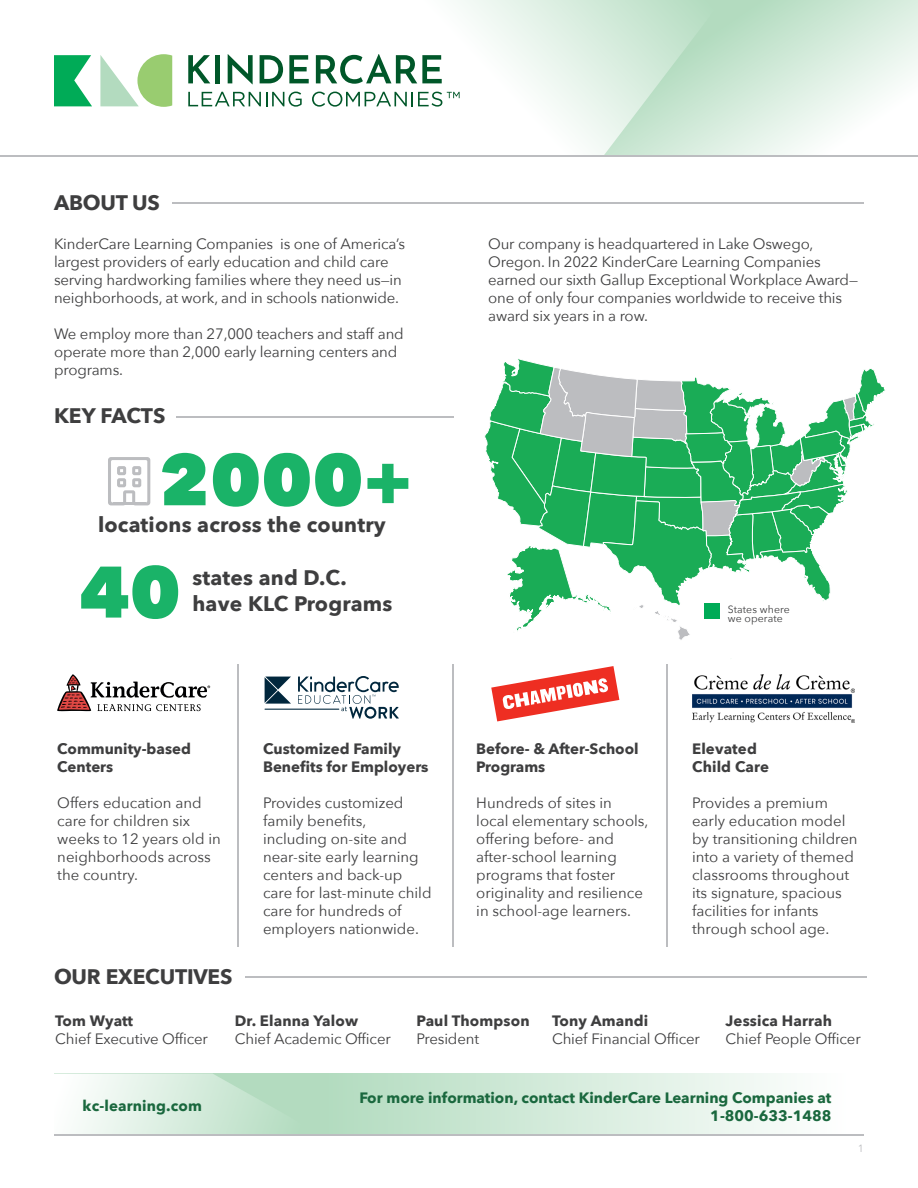
<style>
.page{position:relative;width:918px;height:1188px;background:#fff}
.page>*{position:absolute;margin:0;border:0;box-sizing:border-box;transform-origin:0 0}
.t1{font:800 72px "Avenir Next";letter-spacing:.01em;color:#1ab368}
.t2{font:700 21px/25.2px "Avenir Next";letter-spacing:.01em;color:#3e3e3f}
.t3{font:700 21px "Avenir Next";letter-spacing:-.01em;color:#3e3e3f}
.t4{font:15px/18px "Avenir Next";letter-spacing:-.01em;color:#3e3e3f}
.t5{font:700 15px/18px "Avenir Next";color:#3e3e3f}
.t6{font:700 15px/18px "Avenir Next";color:#1a683e;text-align:right}
.t7{font:10.5px/9px "Avenir Next";letter-spacing:.01em;color:#3e3e3f}
.t8{font:10.5px "Avenir Next";color:#bcbdc0}
.s1{font-family:"Proxima Nova Extrabld";font-weight:400}
</style>
<div class="page">
<svg style="left:322px;top:1074px;width:454px;height:60px;background:#d3eada"></svg>
<svg style="left:79px;top:1074px;width:243px;height:60px;background:#d1e9d9"></svg>
<svg style="left:0;top:0;width:604px;height:156px"></svg>
<svg style="left:54px;top:55px;width:38px;height:51px"></svg>
<svg style="left:100px;top:54px;width:72px;height:53px"></svg>
<svg style="left:188px;top:92px;width:114px;height:15px"></svg>
<svg style="left:312px;top:92px;width:148px;height:15px"></svg>
<svg style="left:188px;top:55px;width:22px;height:28px"></svg>
<hr style="left:216px;top:55px;width:4px;height:28px;background:#005729">
<svg style="left:228px;top:54px;width:25px;height:30px"></svg>
<svg style="left:260px;top:55px;width:23px;height:28px"></svg>
<svg style="left:289px;top:55px;width:20px;height:28px"></svg>
<svg style="left:316px;top:54px;width:126px;height:30px"></svg>
<svg style="left:484px;top:358px;width:401px;height:282px"></svg>
<svg style="left:604px;top:0;width:314px;height:156px"></svg>
<hr style="left:0;top:156px;width:918px;height:1px;background:#bcbdc0">
<hr style="left:54px;top:1134px;width:810px;height:1px;background:#bcbdc0">
<hr style="left:176px;top:416px;width:278px;height:2px;background:#bcbdc0">
<hr style="left:245px;top:976px;width:622px;height:1px;background:#bcbdc0">
<hr style="left:666px;top:664px;width:1px;height:282px;background:#bcbdc0">
<hr style="left:237px;top:664px;width:1px;height:282px;background:#bcbdc0">
<hr style="left:452px;top:664px;width:1px;height:282px;background:#bcbdc0">
<div style="left:704px;top:604px;width:15px;height:15px;background:#00ab57"></div>
<svg style="left:108px;top:457px;width:42px;height:48px"></svg>
<hr style="left:113px;top:502px;width:32px;height:3px;background:#bcbdc0">
<svg style="left:57px;top:674px;width:153px;height:37px"></svg>
<svg style="left:265px;top:677px;width:26px;height:27px"></svg>
<hr style="left:265px;top:709px;width:74px;height:1px;background:#01273d">
<svg style="left:298px;top:676px;width:101px;height:43px"></svg>
<svg style="left:491px;top:666px;width:128px;height:55px"></svg>
<hr style="left:172px;top:202px;width:692px;height:2px;background:#bcbdc0">
<img style="left:693px;top:674px;width:161px;height:48px">
<p class="t2" style="left:54px;top:190px;width:108px">ABOUT US</p>
<p class="t4" style="left:54px;top:235px;width:353px">KinderCare Learning Companies is one of America’s largest providers of early education and child care serving hardworking families where they need us—in neighborhoods, at work, and in schools nationwide.</p>
<p class="t4" style="left:54px;top:325px;width:351px">We employ more than 27,000 teachers and staff and operate more than 2,000 early learning centers and programs.</p>
<p class="t2" style="left:54px;top:402px;width:113px">KEY FACTS</p>
<p class="t1" style="left:159px;top:435px;width:254px">2000+</p>
<p class="t2" style="left:98px;top:511px;width:289px">locations across the country</p>
<p class="t2" style="left:192px;top:565px;width:201px">states and D.C. have KLC Programs</p>
<p class="t1" style="left:79px;top:548px;width:103px">40</p>
<p class="t4" style="left:488px;top:235px;width:371px">Our company is headquartered in Lake Oswego, Oregon. In 2022 KinderCare Learning Companies earned our sixth Gallup Exceptional Workplace Award— one of only four companies worldwide to receive this award six years in a row.</p>
<p class="t7" style="left:728px;top:604px;width:64px">States where we operate</p>
<p class="t5" style="left:57px;top:739px;width:135px">Community-based<br>Centers</p>
<p class="t4" style="left:57px;top:793px;width:165px">Offers education and care for children six weeks to 12 years old in neighborhoods across the country.</p>
<p class="t3" style="left:54px;top:958px;width:180px">OUR EXECUTIVES</p>
<p class="t5" style="left:263px;top:739px;width:140px">Customized Family</p>
<p class="t5" style="left:263px;top:757px;width:167px">Benefits for Employer<span class="s1">s</span></p>
<p class="t4" style="left:263px;top:793px;width:170px">Provides customized family benefits, including on-site and near-site early learning centers and back-up care for last-minute child care for hundreds of employers nationwide.</p>
<p class="t5" style="left:476px;top:739px;width:164px">Before- &amp; After-School<br>Programs</p>
<p class="t4" style="left:476px;top:793px;width:174px">Hundreds of sites in<br>local elementary schools, offering before- and after-school learning programs that foster originality and resilience in school-age learners.</p>
<p class="t5" style="left:692px;top:739px;width:66px">Elevated</p>
<p class="t5" style="left:692px;top:757px;width:78px">Child Care</p>
<p class="t4" style="left:692px;top:793px;width:167px">Provides a premium early education model by transitioning children into a variety of themed classrooms throughout its signature, spacious facilities for infants through school age.</p>
<p class="t5" style="left:55px;top:1012px;width:80px">Tom Wyatt</p>
<p class="t4" style="left:55px;top:1029px;width:154px">Chief Executive Officer</p>
<p class="t5" style="left:235px;top:1012px;width:125px">Dr. Elanna Yalow</p>
<p class="t4" style="left:235px;top:1029px;width:158px">Chief Academic Officer</p>
<p class="t5" style="left:417px;top:1012px;width:114px">Paul Thompson</p>
<p class="t4" style="left:417px;top:1029px;width:64px">President</p>
<p class="t5" style="left:552px;top:1012px;width:98px">Tony Amandi</p>
<p class="t4" style="left:552px;top:1029px;width:149px">Chief Financial Officer</p>
<p class="t5" style="left:725px;top:1012px;width:108px">Jessica Harrah</p>
<p class="t4" style="left:725px;top:1029px;width:137px">Chief People Officer</p>
<p class="t6" style="left:83px;top:1096px;width:121px">kc-learning.com</p>
<p class="t6" style="left:359px;top:1089px;width:474px">For more information, contact KinderCare Learning Companies at<br>1-800-633-1488</p>
<p class="t8" style="left:858px;top:1140px;width:8px">1</p>
</div>
